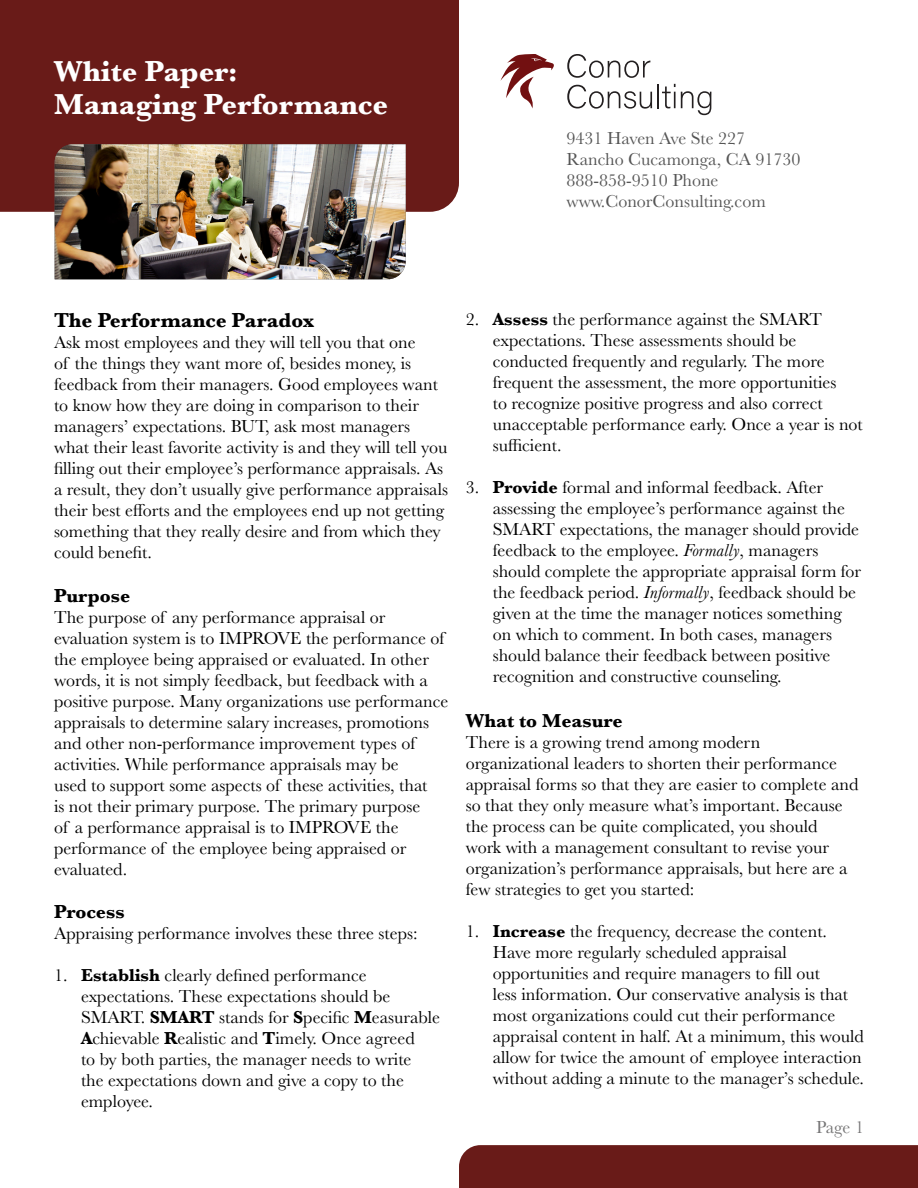
<style>
.page{position:relative;width:918px;height:1188px;background:#fff}
.page>*{position:absolute;margin:0;border:0;box-sizing:border-box;transform-origin:0 0}
.t1{font:700 30px "Baskerville";color:#fff}
.Heading_1{font:700 21px "Baskerville";color:#000}
.Heading_2{font:700 19.5px "Baskerville";color:#000}
.t2{font:18px/21px "Baskerville";color:#000}
.t3{font:18px/21px "Baskerville";color:#555}
.t4{font:18px "Baskerville";color:#767576}
.s1{font-weight:700}
.s2{font-style:italic}
</style>
<div class="page">
<div style="left:459px;top:1145px;width:459px;height:43px;background:#691b18"></div>
<svg style="left:567px;top:54px;width:83px;height:24px"></svg>
<svg style="left:567px;top:85px;width:85px;height:24px"></svg>
<hr style="left:657px;top:84px;width:2px;height:24px;background:#231f20">
<svg style="left:662px;top:84px;width:49px;height:31px"></svg>
<svg style="left:501px;top:54px;width:53px;height:55px"></svg>
<div style="left:0;top:0;width:459px;height:212px;background:#691b18"></div>
<img style="left:55px;top:144px;width:351px;height:135px">
<p class="t1" style="left:54px;top:50px;width:185px">White Paper:</p>
<p class="t1" style="left:54px;top:83px;width:336px">Managing Performance</p>
<p class="t3" style="left:567px;top:128px;width:235px">9431 Haven Ave Ste 227<br>Rancho Cucamonga, CA 91730<br>888-858-9510 Phone www.ConorConsulting.com</p>
<p class="Heading_1" style="left:54px;top:306px;width:262px">The Performance Paradox</p>
<p class="t2" style="left:54px;top:332px;width:396px">Ask most employees and they will tell you that one<br>of the things they want more of, besides money, is feedback from their managers. Good employees want to know how they are doing in comparison to their managers’ expectations. BUT, ask most managers what their least favorite activity is and they will tell you filling out their employee’s performance appraisals. As a result, they don’t usually give performance appraisals their best efforts and the employees end up not getting something that they really desire and from which they could benefit.</p>
<p class="Heading_2" style="left:54px;top:582px;width:78px">Purpose</p>
<p class="t2" style="left:54px;top:607px;width:396px">The purpose of any performance appraisal or evaluation system is to IMPROVE the performance of the employee being appraised or evaluated. In other words, it is not simply feedback, but feedback with a positive purpose. Many organizations use performance appraisals to determine salary increases, promotions and other non-performance improvement types of activities. While performance appraisals may be<br>used to support some aspects of these activities, that<br>is not their primary purpose. The primary purpose<br>of a performance appraisal is to IMPROVE the performance of the employee being appraised or evaluated.</p>
<p class="Heading_2" style="left:54px;top:898px;width:72px">Process</p>
<p class="t2" style="left:54px;top:923px;width:365px">Appraising performance involves these three steps:</p>
<p class="t2" style="left:81px;top:965px;width:361px;text-indent:-27px">1. <span class="s1">Establish</span> clearly defined performance expectations. These expectations should be SMART. <span class="s1">SMART</span> stands for <span class="s1">S</span>pecific <span class="s1">M</span>easurable <span class="s1">A</span>chievable <span class="s1">R</span>ealistic and <span class="s1">T</span>imely. Once agreed<br>to by both parties, the manager needs to write<br>the expectations down and give a copy to the employee.</p>
<p class="t2" style="left:493px;top:309px;width:372px;text-indent:-27px">2. <span class="s1">Assess</span> the performance against the SMART expectations. These assessments should be conducted frequently and regularly. The more frequent the assessment, the more opportunities<br>to recognize positive progress and also correct unacceptable performance early. Once a year is not sufficient.</p>
<p class="t2" style="left:493px;top:477px;width:370px;text-indent:-27px">3. <span class="s1">Provide</span> formal and informal feedback. After assessing the employee’s performance against the SMART expectations, the manager should provide feedback to the employee. <span class="s2">Formally</span>, managers should complete the appropriate appraisal form for the feedback period. <span class="s2">Informally</span>, feedback should be given at the time the manager notices something on which to comment. In both cases, managers should balance their feedback between positive recognition and constructive counseling.</p>
<p class="Heading_2" style="left:466px;top:707px;width:159px">What to Measure</p>
<p class="t2" style="left:466px;top:732px;width:394px">There is a growing trend among modern organizational leaders to shorten their performance appraisal forms so that they are easier to complete and so that they only measure what’s important. Because the process can be quite complicated, you should<br>work with a management consultant to revise your organization’s performance appraisals, but here are a few strategies to get you started:</p>
<p class="t2" style="left:493px;top:921px;width:373px;text-indent:-27px">1. <span class="s1">Increase</span> the frequency, decrease the content.<br>Have more regularly scheduled appraisal opportunities and require managers to fill out<br>less information. Our conservative analysis is that most organizations could cut their performance appraisal content in half. At a minimum, this would allow for twice the amount of employee interaction without adding a minute to the manager’s schedule.</p>
<p class="t4" style="left:816px;top:1116px;width:49px">Page 1</p>
</div>
